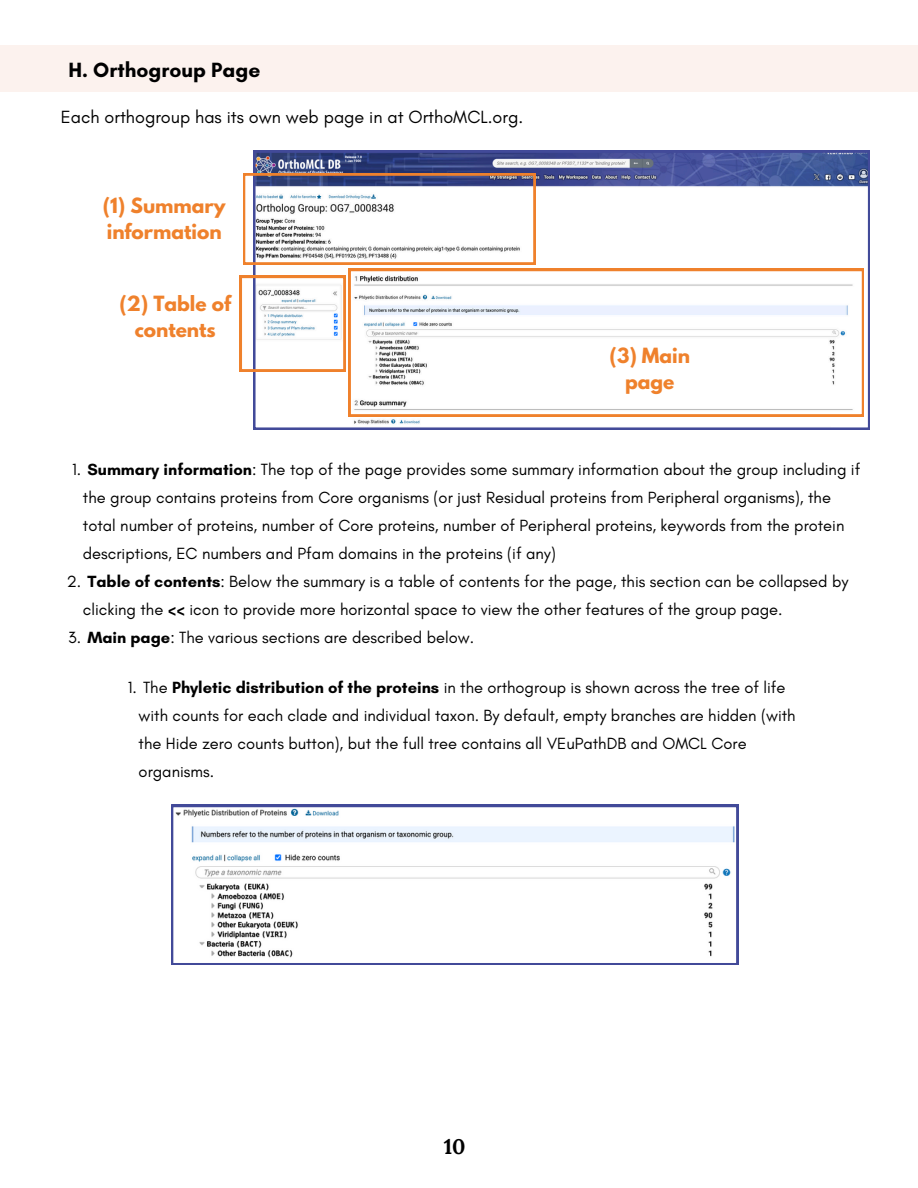
<style>
.page{position:relative;width:918px;height:1188px;background:#fff}
.page>*{position:absolute;margin:0;border:0;box-sizing:border-box;transform-origin:0 0}
.t1{font:700 21px "Glacial Indifference";color:#000}
.t2{font:700 21px "Lora";color:#000}
.t3{font:700 18.6px/25.8px "League Spartan";color:#ef812c;text-align:center}
.t4{font:18px "Glacial Indifference";color:#000}
.t5{font:16.5px/28.2px "Glacial Indifference";color:#000}
.s1{font-weight:700}
</style>
<div class="page">
<div style="left:0;top:45px;width:918px;height:47px;background:#fcf2ee"></div>
<svg style="left:253px;top:151px;width:617px;height:279px"></svg>
<svg style="left:243px;top:174px;width:292px;height:90px"></svg>
<svg style="left:240px;top:276px;width:105px;height:95px"></svg>
<svg style="left:349px;top:269px;width:515px;height:147px"></svg>
<svg style="left:171px;top:805px;width:567px;height:160px"></svg>
<p class="t1" style="left:68px;top:57px;width:194px">H. Orthogroup Page</p>
<p class="t4" style="left:61px;top:106px;width:464px">Each orthogroup has its own web page in at OrthoMCL.org.</p>
<p class="t3" style="left:103px;top:195px;width:124px;text-align:left">(1) Summary information</p>
<p class="t3" style="left:119px;top:293px;width:113px">(2) Table of contents</p>
<p class="t3" style="left:610px;top:345px;width:82px">(3) Main page</p>
<h3 class="t5" style="left:83px;top:455px;width:779px;text-indent:-11px">1. <span class="s1">Summary information</span>: The top of the page provides some summary information about the group including if the group contains proteins from Core organisms (or just Residual proteins from Peripheral organisms), the total number of proteins, number of Core proteins, number of Peripheral proteins, keywords from the protein descriptions, EC numbers and Pfam domains in the proteins (if any)</h3>
<h2 class="t5" style="left:83px;top:567px;width:767px;text-indent:-16px">2. <span class="s1">Table of contents</span>: Below the summary is a table of contents for the page, this section can be collapsed by clicking the <span class="s1">&lt;&lt;</span> icon to provide more horizontal space to view the other features of the group page.</h2>
<h2 class="t5" style="left:68px;top:623px;width:407px">3. <span class="s1">Main page</span>: The various sections are described below.</h2>
<p class="t5" style="left:139px;top:673px;width:659px;text-indent:-11px">1. The <span class="s1">Phyletic distribution of the proteins</span> in the orthogroup is shown across the tree of life with counts for each clade and individual taxon. By default, empty branches are hidden (with the Hide zero counts button), but the full tree contains all VEuPathDB and OMCL Core organisms.</p>
<h2 class="t2" style="left:444px;top:1133px;width:23px">10</h2>
</div>
